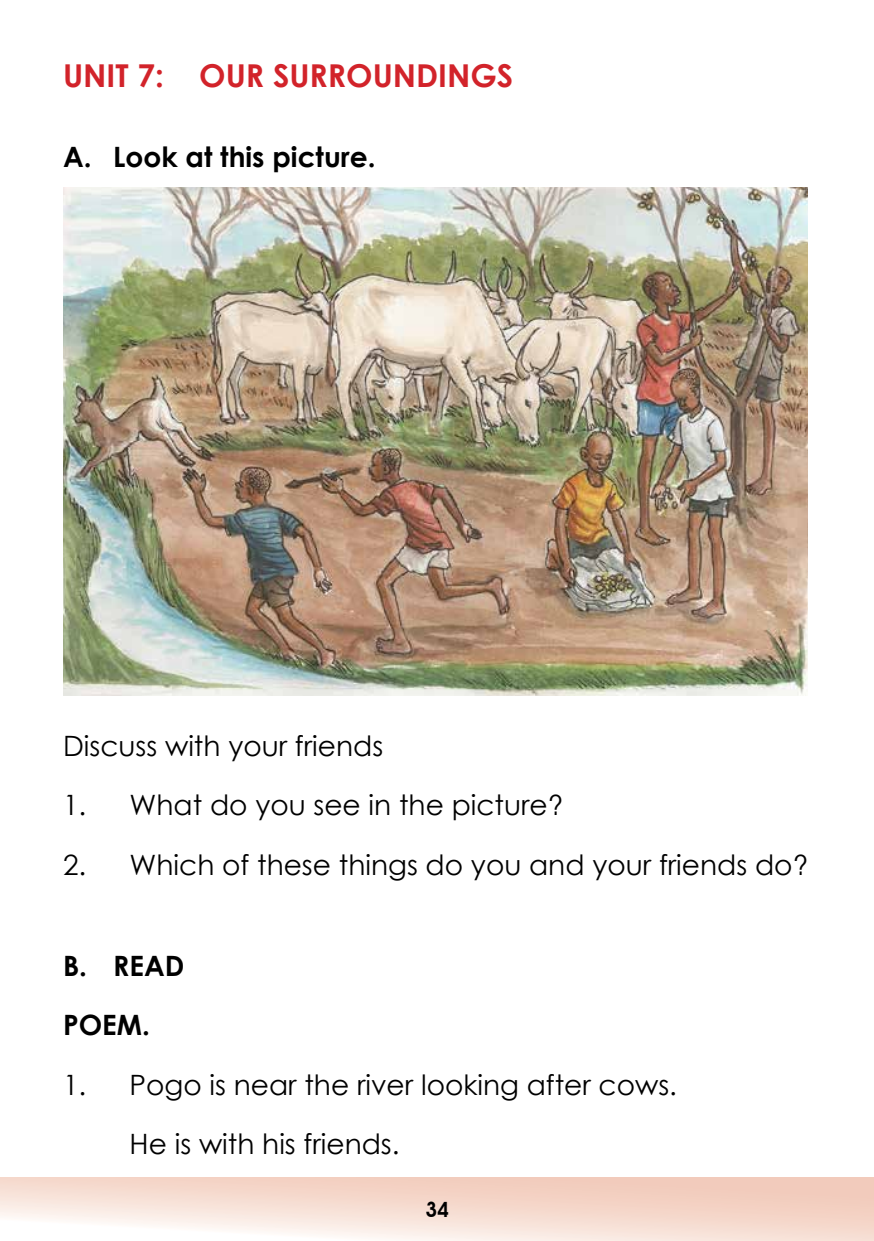
<style>
.page{position:relative;width:874px;height:1241px;background:#fff}
.page>*{position:absolute;margin:0;border:0;box-sizing:border-box;transform-origin:0 0}
.t1{font:700 31.5px "Century Gothic";color:#d2232a}
.t2{font:28px/59.5px "Century Gothic";color:#000}
.t3{font:700 28px/59.5px "Century Gothic";color:#000}
.t4{font:600 21px "Avant Garde";color:#000}
.s1{font-family:"Avant Garde"}
</style>
<div class="page">
<svg style="left:0;top:1177px;width:873px;height:63px;background:#f6ded4"></svg>
<img style="left:63px;top:187px;width:744px;height:509px">
<p class="t1" style="left:63px;top:55px;width:451px">UNIT 7: OUR SURROUNDINGS</p>
<p class="t3" style="left:63px;top:126px;width:314px">A. Look at this picture.</p>
<p class="t2" style="left:63px;top:715px;width:321px">Discuss with your friends</p>
<p class="t2" style="left:63px;top:774px;width:502px">1. What do you see in the picture<span class="s1">?</span></p>
<p class="t2" style="left:63px;top:834px;width:747px">2. Which of these things do you and your friends do<span class="s1">?</span></p>
<p class="t3" style="left:63px;top:935px;width:123px">B. READ<br>POEM.</p>
<p class="t2" style="left:130px;top:1054px;width:548px;text-indent:-66px">1. Pogo is near the river looking after cows.<br>He is with his friends.</p>
<p class="t4" style="left:425px;top:1196px;width:25px">34</p>
</div>
